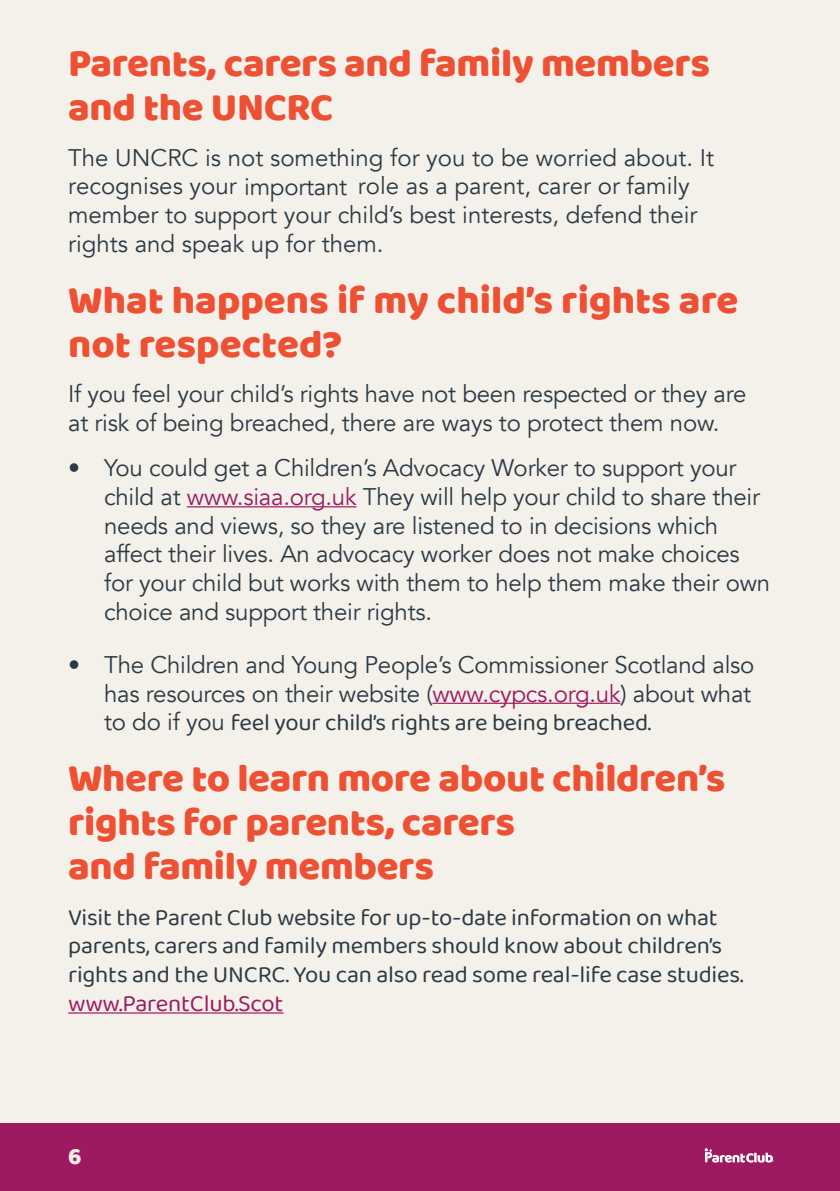
<style>
.page{position:relative;width:840px;height:1191px;background:#fff}
.page>*{position:absolute;margin:0;border:0;box-sizing:border-box;transform-origin:0 0}
.t1{font:40px/44px "Baloo Bhai";letter-spacing:-.01em;color:#ed5033}
.t2{font:24px/28.6px "Avenir";letter-spacing:-.01em;color:#2b3a45}
.t3{font:24px/28.6px "Baloo Bhai 2";letter-spacing:-.01em;color:#2b3a45}
.t4{font:24px "Baloo Bhai 2";letter-spacing:-.01em;color:#9d1a60}
.t5{font:24px "Baloo Bhai";color:#efece4}
.s1{color:#9d1a60}
.s2{font-family:"Avenir"}
</style>
<div class="page">
<div style="left:0;top:1123px;width:839px;height:68px;background:#9d1a60"></div>
<svg style="left:704px;top:1148px;width:68px;height:14px"></svg>
<div style="left:0;top:0;width:839px;height:1123px;background:#f4f1ea"></div>
<hr style="left:187px;top:506px;width:169px;height:1px;background:#9d1a60">
<hr style="left:432px;top:702px;width:188px;height:2px;background:#9d1a60">
<hr style="left:68px;top:1012px;width:215px;height:1px;background:#9d1a60">
<h1 class="t1" style="left:68px;top:40px;width:643px">Parents, carers and family members and the UNCRC</h1>
<p class="t2" style="left:68px;top:144px;width:647px">The UNCRC is not something for you to be worried about. It recognises your important</p>
<p class="t2" style="left:68px;top:172px;width:630px;text-indent:290px">role as a parent, carer or family member to support your child’s best interests, defend their rights and speak up for them.</p>
<h1 class="t1" style="left:68px;top:277px;width:671px">What happens if my child’s rights are not respected?</h1>
<p class="t2" style="left:68px;top:380px;width:679px">If you feel your child’s rights have not been respected or they are at risk of being breached, there are ways to protect them now.</p>
<p class="t2" style="left:104px;top:454px;width:667px;text-indent:-36px">• You could get a Children’s Advocacy Worker to support your child at <span class="s1">www.siaa.org.uk</span> They will help your child to share their needs and views, so they are listened to in decisions which affect their lives. An advocacy worker does not make choices for your child but works with them to help them make their own choice and support their rights.</p>
<p class="t2" style="left:68px;top:651px;width:687px;text-align:right">• The Children and Young People’s Commissioner Scotland also has resources on their website (<span class="s1">www.cypcs.org.uk</span>) about what</p>
<p class="t3" style="left:104px;top:709px;width:548px"><span class="s2">to do if you</span> feel your child’s rights are being breached.</p>
<h1 class="t1" style="left:68px;top:755px;width:658px">Where to learn more about children’s rights for parents, carers<br>and family members</h1>
<p class="t3" style="left:68px;top:903px;width:676px">Visit the Parent Club website for up-to-date information on what parents, carers and family members should know about children’s rights and the UNCRC. You can also read some real-life case studies.</p>
<p class="t4" style="left:68px;top:986px;width:217px">www.ParentClub.Scot</p>
<p class="t5" style="left:68px;top:1141px;width:15px">6</p>
</div>
